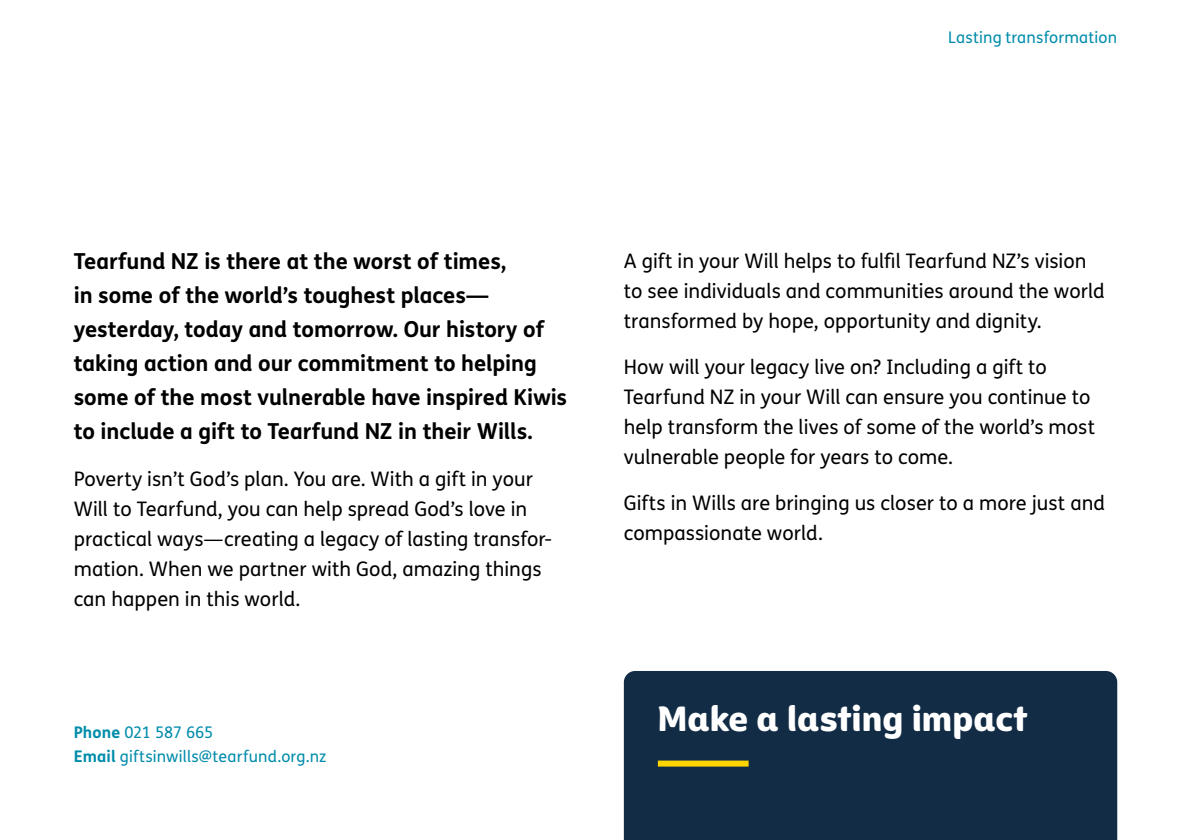
<style>
.page{position:relative;width:1191px;height:840px;background:#fff}
.page>*{position:absolute;margin:0;border:0;box-sizing:border-box;transform-origin:0 0}
.t1{font:34px "Tearfund Sans";color:#fff}
.t2{font:700 22px/34px "FS Me";letter-spacing:-.005em;color:#000}
.t3{font:20px/30px "FS Me";color:#000}
.t4{font:16px/24px "FS Me";letter-spacing:.01em;color:#008caa}
.s1{font-weight:700}
</style>
<div class="page">
<div style="left:624px;top:671px;width:493px;height:168px;background:#132c45"></div>
<div style="left:658px;top:760px;width:90px;height:6px;background:#ffd500"></div>
<p class="t4" style="left:948px;top:25px;width:171px">Lasting transformation</p>
<p class="t2" style="left:74px;top:243px;width:495px">Tearfund NZ is there at the worst of times,<br>in some of the world’s toughest places— yesterday, today and tomorrow. Our history of taking action and our commitment to helping some of the most vulnerable have inspired Kiwis to include a gift to Tearfund NZ in their Wills.</p>
<p class="t3" style="left:74px;top:463px;width:480px">Poverty isn’t God’s plan. You are. With a gift in your Will to Tearfund, you can help spread God’s love in practical ways—creating a legacy of lasting transfor&shy;mation. When we partner with God, amazing things can happen in this world.</p>
<p class="t4" style="left:74px;top:719px;width:254px"><span class="s1">Phone</span> 021 587 665<br><span class="s1">Email</span> giftsinwills@tearfund.org.nz</p>
<p class="t3" style="left:624px;top:245px;width:482px">A gift in your Will helps to fulfil Tearfund NZ’s vision to see individuals and communities around the world transformed by hope, opportunity and dignity.</p>
<p class="t3" style="left:624px;top:351px;width:473px">How will your legacy live on? Including a gift to Tearfund NZ in your Will can ensure you continue to help transform the lives of some of the world’s most vulnerable people for years to come.</p>
<p class="t3" style="left:624px;top:487px;width:483px">Gifts in Wills are bringing us closer to a more just and compassionate world.</p>
<h1 class="t1" style="left:658px;top:686px;width:371px">Make a lasting impact</h1>
</div>
